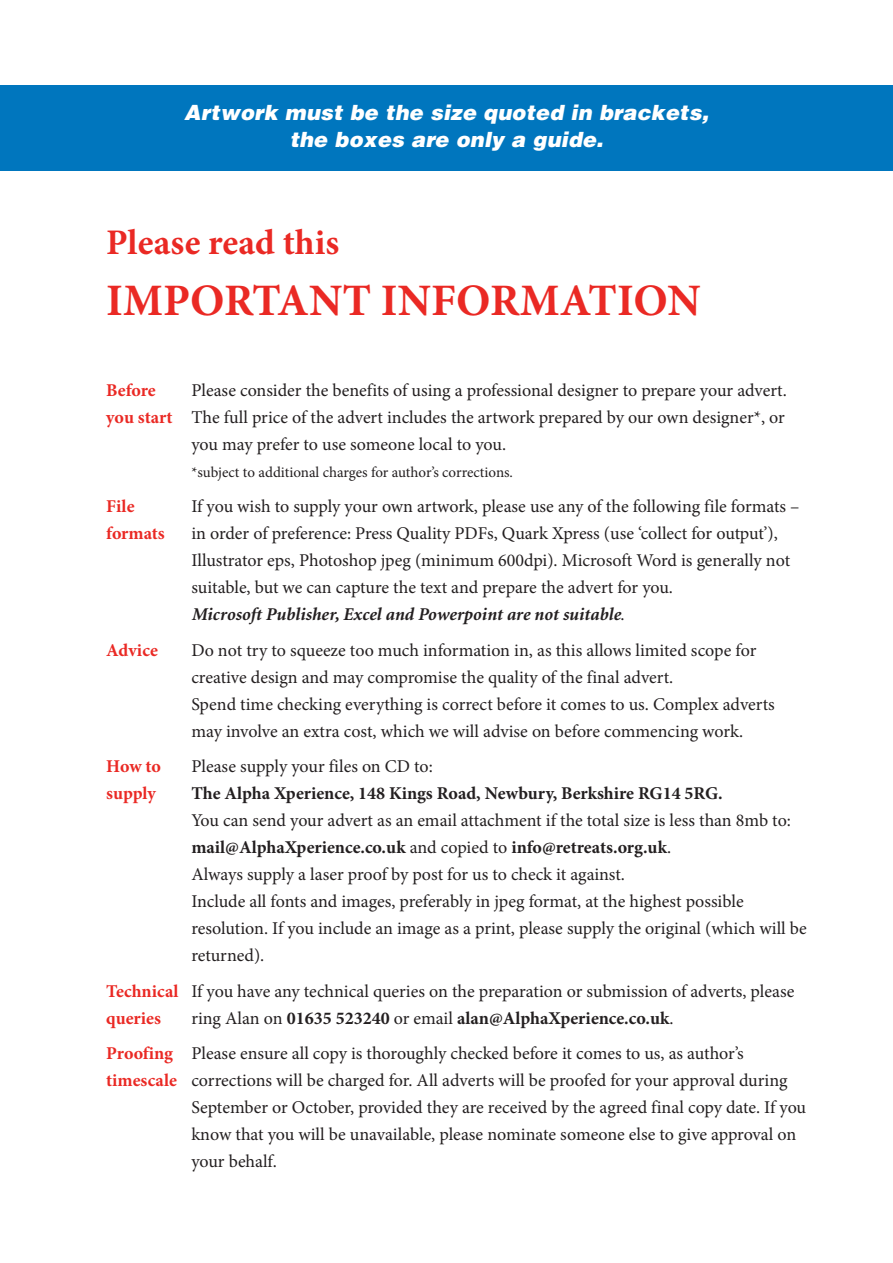
<style>
.page{position:relative;width:893px;height:1263px;background:#fff}
.page>*{position:absolute;margin:0;border:0;box-sizing:border-box;transform-origin:0 0}
.t1{font:700 45px "Minion Pro";color:#ea2924}
.t2{font:700 36px "Minion Pro";color:#ea2924}
.t3{font:italic 900 21px/27px "Helvetica";color:#fff;text-align:center}
.t4{font:18px/27px "Minion Pro";color:#231f20}
.t5{font:700 18px/27px "Minion Pro";color:#ea2924}
.t6{font:700 18px "Minion Pro";color:#231f20}
.t7{font:italic 700 18px "Minion";color:#231f20}
.t8{font:15px "Minion Pro";letter-spacing:-.005em;color:#231f20}
.s1{font-family:"Minion Pro";font-weight:400;font-style:normal}
.s2{font-weight:700}
</style>
<div class="page">
<div style="left:0;top:85px;width:893px;height:85px;background:#0076be"></div>
<p class="t3" style="left:184px;top:101px;width:529px">Artwork must be the size quoted in brackets, the boxes are only a guide.</p>
<h2 class="t2" style="left:106px;top:229px;width:234px">Please read this</h2>
<h1 class="t1" style="left:106px;top:283px;width:596px">IMPORTANT INFORMATION</h1>
<p class="t5" style="left:106px;top:378px;width:68px">Before you start</p>
<p class="t5" style="left:106px;top:495px;width:60px">File formats</p>
<p class="t5" style="left:106px;top:638px;width:53px">Advice</p>
<p class="t5" style="left:106px;top:755px;width:56px">How to supply</p>
<p class="t5" style="left:106px;top:979px;width:74px">Technical queries</p>
<p class="t5" style="left:106px;top:1042px;width:72px">Proofing timescale</p>
<p class="t4" style="left:191px;top:378px;width:597px;text-align:justify">Please consider the benefits of using a professional designer to prepare your advert.<br>The full price of the advert includes the artwork prepared by our own designer*, or you may prefer to use someone local to you.</p>
<p class="t8" style="left:191px;top:466px;width:323px">*subject to additional charges for author’s corrections.</p>
<p class="t4" style="left:191px;top:495px;width:610px">If you wish to supply your own artwork, please use any of the following file formats – in order of preference: Press Quality PDFs, Quark Xpress (use ‘collect for output’), Illustrator eps, Photoshop jpeg (minimum 600dpi). Microsoft Word is generally not suitable, but we can capture the text and prepare the advert for you.</p>
<p class="t7" style="left:191px;top:607px;width:435px">Microsoft Publisher, Excel and Powerpoint are not suitable<span class="s1">.</span></p>
<p class="t4" style="left:191px;top:638px;width:585px">Do not try to squeeze too much information in, as this allows limited scope for creative design and may compromise the quality of the final advert.<br>Spend time checking everything is correct before it comes to us. Complex adverts may involve an extra cost, which we will advise on before commencing work.</p>
<p class="t4" style="left:191px;top:755px;width:243px">Please supply your files on CD to:</p>
<p class="t6" style="left:191px;top:787px;width:533px">The Alpha Xperience, 148 Kings Road, Newbury, Berkshire RG14 5RG.</p>
<p class="t4" style="left:191px;top:809px;width:617px">You can send your advert as an email attachment if the total size is less than 8mb to: <span class="s2">mail@AlphaXperience.co.uk</span> and copied to <span class="s2">info@retreats.org.uk</span>.<br>Always supply a laser proof by post for us to check it against.<br>Include all fonts and images, preferably in jpeg format, at the highest possible resolution. If you include an image as a print, please supply the original (which will be returned).</p>
<p class="t4" style="left:191px;top:979px;width:605px">If you have any technical queries on the preparation or submission of adverts, please ring Alan on <span class="s2">01635 523240</span> or email <span class="s2">alan@AlphaXperience.co.uk</span>.</p>
<p class="t4" style="left:191px;top:1042px;width:616px">Please ensure all copy is thoroughly checked before it comes to us, as author’s corrections will be charged for. All adverts will be proofed for your approval during September or October, provided they are received by the agreed final copy date. If you know that you will be unavailable, please nominate someone else to give approval on your behalf.</p>
</div>
